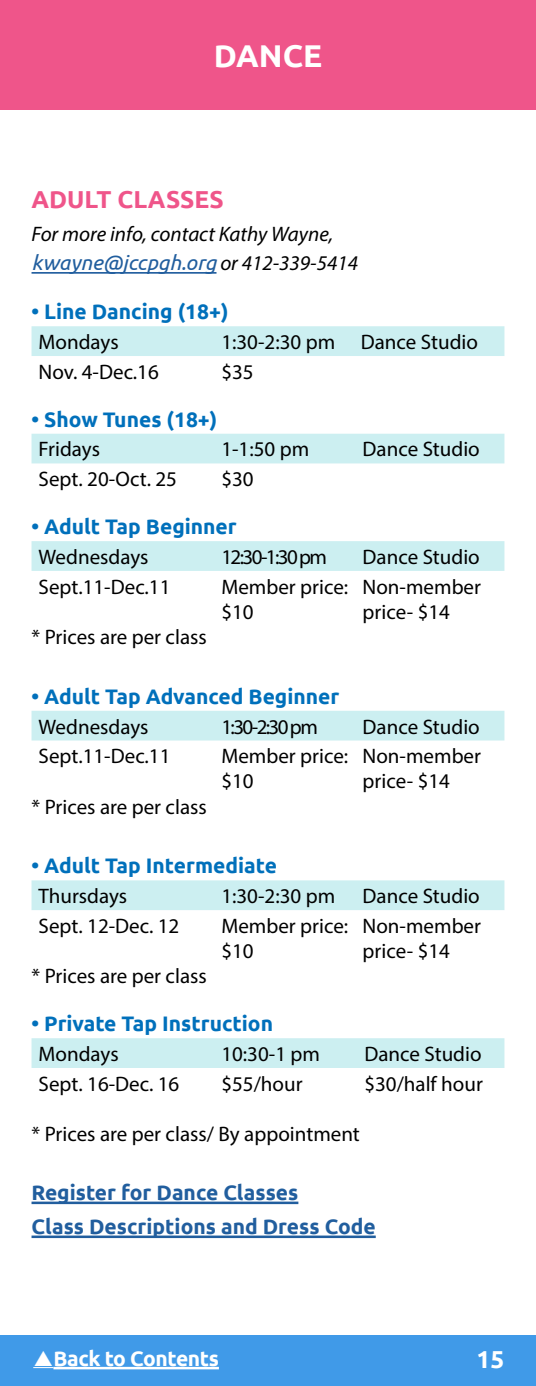
<style>
.page{position:relative;width:536px;height:1386px;background:#fff}
.page>*{position:absolute;margin:0;border:0;box-sizing:border-box;transform-origin:0 0}
.t1{font:700 31.5px "Ubuntu";color:#fff}
.t2{font:700 24.5px "Ubuntu";color:#ef558a}
.t3{font:700 24.5px "Ubuntu";color:#fff}
.t4{font:21px/25.2px "Myriad Pro";color:#000}
.t5{font:700 21px "Ubuntu";color:#0070bb}
.t6{font:700 21px/33.9px "Ubuntu";color:#215e9e}
.t7{font:italic 21px "Ubuntu";color:#215e9e}
.t8{font:italic 21px "Myriad Pro";color:#000}
.t9{font:700 21px "Ubuntu";letter-spacing:-.02em;color:#fff}
.s1{font-family:"Myriad Pro";color:#000}
</style>
<div class="page">
<div style="left:0;top:1335px;width:536px;height:51px;background:#409ae8"></div>
<hr style="left:53px;top:1367px;width:166px;height:2px;background:#fff">
<div style="left:0;top:0;width:536px;height:109px;background:#ef558a"></div>
<hr style="left:32px;top:272px;width:184px;height:2px;background:#215e9e">
<hr style="left:32px;top:1202px;width:266px;height:2px;background:#215e9e">
<hr style="left:32px;top:1236px;width:343px;height:2px;background:#215e9e">
<div style="left:32px;top:326px;width:472px;height:30px;background:#cceff1"></div>
<div style="left:32px;top:434px;width:472px;height:29px;background:#cceff1"></div>
<div style="left:32px;top:541px;width:472px;height:30px;background:#cceff1"></div>
<div style="left:32px;top:711px;width:472px;height:30px;background:#cceff1"></div>
<div style="left:32px;top:880px;width:472px;height:30px;background:#cceff1"></div>
<div style="left:32px;top:1038px;width:472px;height:30px;background:#cceff1"></div>
<svg style="left:33px;top:1367px;width:20px;height:1px"></svg>
<h1 class="t1" style="left:214px;top:37px;width:110px">DANCE</h1>
<p class="t2" style="left:32px;top:184px;width:194px">ADULT CLASSES</p>
<p class="t8" style="left:32px;top:221px;width:303px">For more info, contact Kathy Wayne,</p>
<p class="t7" style="left:32px;top:250px;width:328px">kwayne@jccpgh.org <span class="s1">or 412-339-5414</span></p>
<p class="t5" style="left:32px;top:299px;width:198px">• Line Dancing (18+)</p>
<p class="t4" style="left:38px;top:329px;width:82px">Mondays</p>
<p class="t4" style="left:221px;top:329px;width:258px">1:30-2:30 pm Dance Studio</p>
<p class="t4" style="left:38px;top:359px;width:122px">Nov. 4-Dec.16</p>
<p class="t4" style="left:221px;top:359px;width:34px">$35</p>
<p class="t5" style="left:32px;top:407px;width:187px">• Show Tunes (18+)</p>
<p class="t4" style="left:38px;top:436px;width:63px">Fridays</p>
<p class="t4" style="left:221px;top:436px;width:89px">1-1:50 pm</p>
<p class="t4" style="left:362px;top:436px;width:119px">Dance Studio</p>
<p class="t4" style="left:38px;top:466px;width:140px">Sept. 20-Oct. 25</p>
<p class="t4" style="left:221px;top:466px;width:34px">$30</p>
<p class="t5" style="left:32px;top:514px;width:207px">• Adult Tap Beginner</p>
<p class="t4" style="left:38px;top:544px;width:111px">Wednesdays</p>
<p class="t4" style="left:221px;top:544px;width:107px">12:30-1:30 pm</p>
<p class="t4" style="left:362px;top:544px;width:119px">Dance Studio</p>
<p class="t4" style="left:38px;top:574px;width:133px">Sept.11-Dec.11</p>
<p class="t4" style="left:221px;top:574px;width:128px">Member price: $10</p>
<p class="t4" style="left:362px;top:574px;width:120px">Non-member price- $14</p>
<p class="t4" style="left:32px;top:624px;width:177px">* Prices are per class</p>
<p class="t5" style="left:32px;top:684px;width:309px">• Adult Tap Advanced Beginner</p>
<p class="t4" style="left:38px;top:714px;width:111px">Wednesdays</p>
<p class="t4" style="left:221px;top:714px;width:98px">1:30-2:30 pm</p>
<p class="t4" style="left:362px;top:714px;width:119px">Dance Studio</p>
<p class="t4" style="left:38px;top:743px;width:133px">Sept.11-Dec.11</p>
<p class="t4" style="left:221px;top:743px;width:128px">Member price: $10</p>
<p class="t4" style="left:362px;top:743px;width:120px">Non-member price- $14</p>
<p class="t4" style="left:32px;top:794px;width:177px">* Prices are per class</p>
<p class="t5" style="left:32px;top:853px;width:247px">• Adult Tap Intermediate</p>
<p class="t4" style="left:38px;top:883px;width:90px">Thursdays</p>
<p class="t4" style="left:221px;top:883px;width:115px">1:30-2:30 pm</p>
<p class="t4" style="left:362px;top:883px;width:119px">Dance Studio</p>
<p class="t4" style="left:38px;top:913px;width:142px">Sept. 12-Dec. 12</p>
<p class="t4" style="left:221px;top:913px;width:128px">Member price: $10</p>
<p class="t4" style="left:362px;top:913px;width:120px">Non-member price- $14</p>
<p class="t4" style="left:32px;top:963px;width:177px">* Prices are per class</p>
<p class="t5" style="left:32px;top:1011px;width:243px">• Private Tap Instruction</p>
<p class="t4" style="left:38px;top:1041px;width:82px">Mondays</p>
<p class="t4" style="left:221px;top:1041px;width:100px">10:30-1 pm</p>
<p class="t4" style="left:364px;top:1041px;width:119px">Dance Studio</p>
<p class="t4" style="left:38px;top:1071px;width:142px">Sept. 16-Dec. 16</p>
<p class="t4" style="left:221px;top:1071px;width:83px">$55/hour</p>
<p class="t4" style="left:364px;top:1071px;width:120px">$30/half hour</p>
<p class="t4" style="left:32px;top:1121px;width:330px">* Prices are per class/ By appointment</p>
<p class="t6" style="left:32px;top:1176px;width:345px">Register for Dance Classes<br>Class Descriptions and Dress Code</p>
<p class="t9" style="left:53px;top:1345px;width:167px">Back to Contents</p>
<p class="t3" style="left:476px;top:1345px;width:29px">15</p>
</div>
